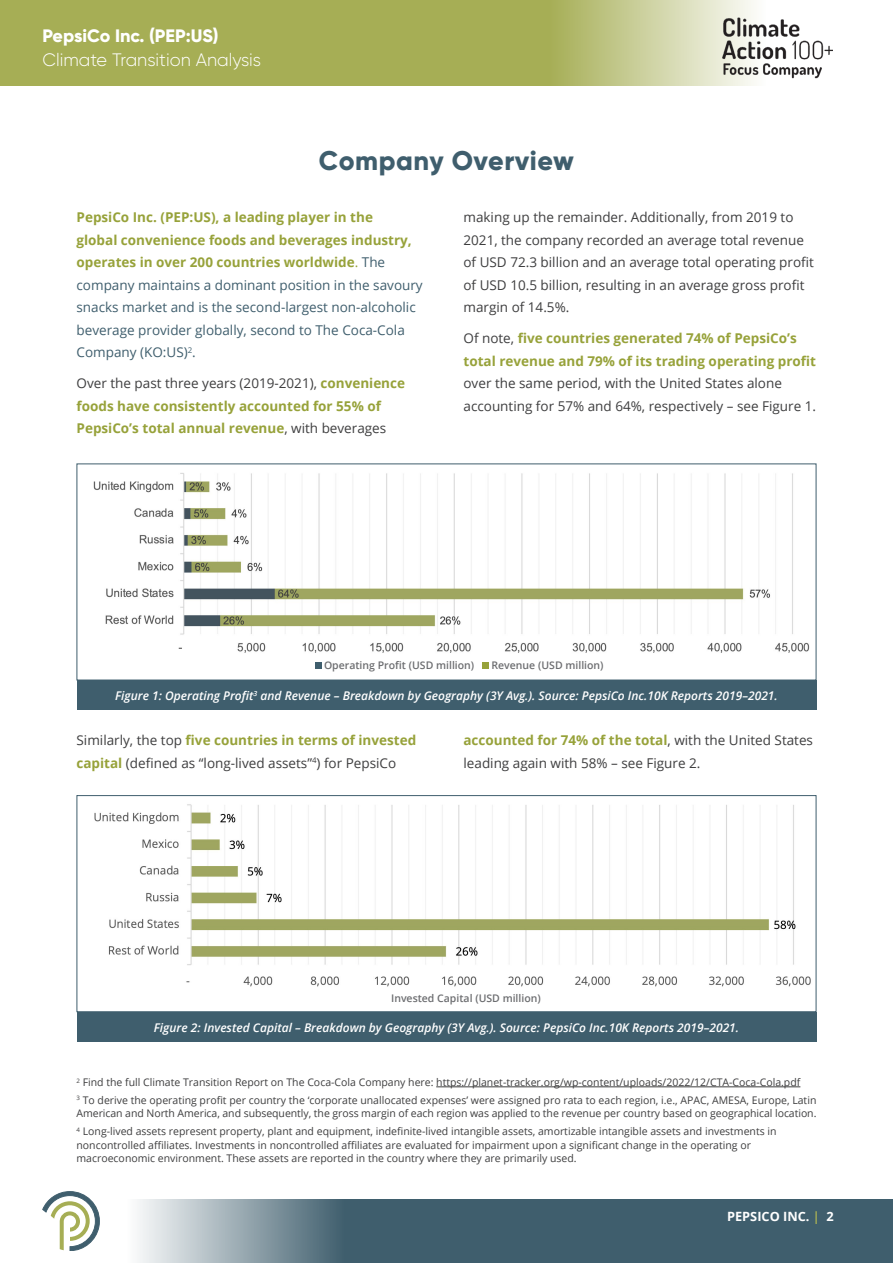
<style>
.page{position:relative;width:893px;height:1263px;background:#fff}
.page>*{position:absolute;margin:0;border:0;box-sizing:border-box;transform-origin:0 0}
.t1{font:800 27px "Gilroy";letter-spacing:.02em;color:#3f5e6d}
.t2{font:300 18px "Gilroy";color:#fff}
.t3{font:800 18px "Gilroy";color:#fff}
.t4{font:13.5px/22.5px "Open Sans";color:#3e3e3f}
.t5{font:13.5px/22.5px "Open Sans";color:#3f5e6d}
.t6{font:700 13.5px/22.5px "Open Sans";color:#97a23a}
.t7{font:700 12.75px "Open Sans";color:#fff}
.t8{font:italic 600 12px "Open Sans";color:#fff}
.t9{font:10.5px/13.5px "Open Sans";color:#3e3e3f}
.t10{font:600 10.5px "Open Sans";color:#6c6d70}
.s1{font-weight:700;color:#97a23a}
.s2{color:#97a23a}
.s3{font-weight:400;color:#3e3e3f}
.s4{color:#a6ae55}
</style>
<div class="page">
<svg style="left:138px;top:1199px;width:755px;height:64px;background:#57727f"></svg>
<svg style="left:0;top:0;width:754px;height:85px;background:#afb666"></svg>
<svg style="left:43px;top:1191px;width:57px;height:60px"></svg>
<hr style="left:436px;top:1086px;width:364px;height:1px;background:#3e3e3f">
<img style="left:723px;top:16px;width:109px;height:67px">
<img style="left:94px;top:804px;width:717px;height:183px">
<div style="left:77px;top:795px;width:739px;height:217px;border:1px solid #3f5e6d"></div>
<div style="left:77px;top:1012px;width:739px;height:30px;background:#3f5e6d"></div>
<img style="left:93px;top:473px;width:717px;height:180px">
<div style="left:77px;top:680px;width:739px;height:30px;background:#3f5e6d"></div>
<svg style="left:315px;top:662px;width:6px;height:6px"></svg>
<div style="left:482px;top:662px;width:7px;height:6px;background:#97a23a"></div>
<p class="t3" style="left:43px;top:25px;width:178px">PepsiCo Inc. (PEP:US)</p>
<p class="t2" style="left:43px;top:49px;width:220px">Climate Transition Analysis</p>
<p class="t1" style="left:319px;top:143px;width:256px">Company Overview</p>
<p class="t5" style="left:77px;top:206px;width:348px"><span class="s1">PepsiCo Inc. (PEP:US), a leading player in the<br>global convenience foods and beverages industry, operates in over 200 countries worldwide</span><span class="s2">.</span> The company maintains a dominant position in the savoury snacks market and is the second-largest non-alcoholic beverage provider globally, second to The Coca-Cola Company (KO:US)<sup>2</sup>.</p>
<p class="t6" style="left:77px;top:372px;width:330px"><span class="s3">Over the past three years (2019-2021),</span> convenience foods have consistently accounted for 55% of<br>PepsiCo’s total annual revenue<span class="s3">, with beverages</span></p>
<p class="t4" style="left:463px;top:206px;width:352px">making up the remainder. Additionally, from 2019 to 2021, the company recorded an average total revenue of USD 72.3 billion and an average total operating profit of USD 10.5 billion, resulting in an average gross profit margin of 14.5%.</p>
<p class="t4" style="left:463px;top:327px;width:354px">Of note, <span class="s1">five countries generated 74% of PepsiCo’s total revenue and 79% of its trading operating profit </span>over the same period, with the United States alone accounting for 57% and 64%, respectively – see Figure 1.</p>
<p class="t10" style="left:324px;top:658px;width:152px">Operating Profit (USD million)</p>
<p class="t10" style="left:492px;top:658px;width:114px">Revenue (USD million)</p>
<p class="t8" style="left:115px;top:687px;width:664px">Figure 1: Operating Profit<sup>3</sup> and Revenue – Breakdown by Geography (3Y Avg.). Source: PepsiCo Inc.10K Reports 2019–2021.</p>
<p class="t4" style="left:77px;top:729px;width:341px">Similarly, the top <span class="s1">five countries in terms of invested capital</span> (defined as “long-lived assets”<sup>4</sup>) for PepsiCo</p>
<p class="t4" style="left:463px;top:729px;width:351px"><span class="s1">accounted for 74% of the total</span>, with the United States leading again with 58% – see Figure 2.</p>
<p class="t10" style="left:391px;top:991px;width:151px">Invested Capital (USD million)</p>
<p class="t8" style="left:154px;top:1019px;width:587px">Figure 2: Invested Capital – Breakdown by Geography (3Y Avg.). Source: PepsiCo Inc.10K Reports 2019–2021.</p>
<p class="t9" style="left:77px;top:1075px;width:725px"><sup>2</sup> Find the full Climate Transition Report on The Coca-Cola Company here: https://planet-tracker.org/wp-content/uploads/2022/12/CTA-Coca-Cola.pdf</p>
<p class="t9" style="left:77px;top:1093px;width:741px"><sup>3</sup> To derive the operating profit per country the ‘corporate unallocated expenses’ were assigned pro rata to each region, i.e., APAC, AMESA, Europe, Latin<br>American and North America, and subsequently, the gross margin of each region was applied to the revenue per country based on geographical location.</p>
<p class="t9" style="left:77px;top:1124px;width:702px"><sup>4</sup> Long-lived assets represent property, plant and equipment, indefinite-lived intangible assets, amortizable intangible assets and investments in noncontrolled affiliates. Investments in noncontrolled affiliates are evaluated for impairment upon a significant change in the operating or macroeconomic environment. These assets are reported in the country where they are primarily used.</p>
<p class="t7" style="left:727px;top:1207px;width:108px">PEPSICO INC. <span class="s4">|</span> 2</p>
</div>
